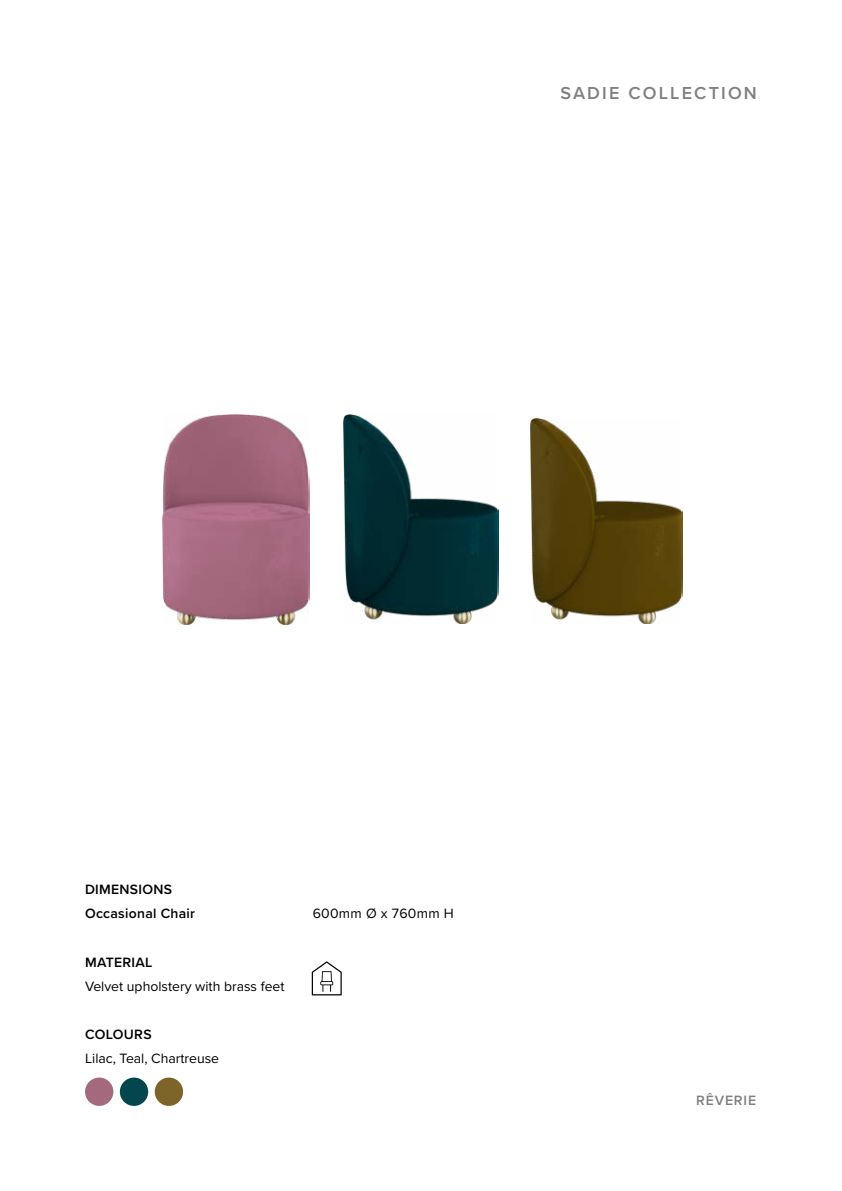
<style>
.page{position:relative;width:842px;height:1191px;background:#fff}
.page>*{position:absolute;margin:0;border:0;box-sizing:border-box;transform-origin:0 0}
.t1{font:600 18px "Proxima Nova";letter-spacing:.12em;color:#808080}
.t2{font:14px "Proxima Nova";color:#000}
.t3{font:600 14px/24px "Proxima Nova";letter-spacing:.02em;color:#000}
.t4{font:14px "Proxima Nova";letter-spacing:.02em;color:#000}
.t5{font:600 14px "Proxima Nova";letter-spacing:.06em;color:#808080}
</style>
<div class="page">
<div style="left:155px;top:1077px;width:28px;height:29px;background:#7d6428;border-radius:50%"></div>
<div style="left:85px;top:1077px;width:28px;height:29px;background:#a5697d;border-radius:50%"></div>
<div style="left:120px;top:1077px;width:28px;height:29px;background:#04464d;border-radius:50%"></div>
<img style="left:163px;top:414px;width:146px;height:210px">
<img style="left:344px;top:414px;width:154px;height:209px">
<img style="left:530px;top:418px;width:152px;height:205px">
<svg style="left:312px;top:961px;width:30px;height:34px"></svg>
<p class="t1" style="left:560px;top:80px;width:198px">SADIE COLLECTION</p>
<p class="t3" style="left:85px;top:877px;width:111px">DIMENSIONS<br>Occasional Chair</p>
<p class="t3" style="left:85px;top:949px;width:69px">MATERIAL</p>
<p class="t2" style="left:85px;top:975px;width:201px">Velvet upholstery with brass feet</p>
<p class="t3" style="left:85px;top:1021px;width:68px">COLOURS</p>
<p class="t2" style="left:85px;top:1047px;width:136px">Lilac, Teal, Chartreuse</p>
<p class="t4" style="left:313px;top:903px;width:143px">600mm Ø x 760mm H</p>
<p class="t5" style="left:696px;top:1090px;width:61px">RÊVERIE</p>
</div>
